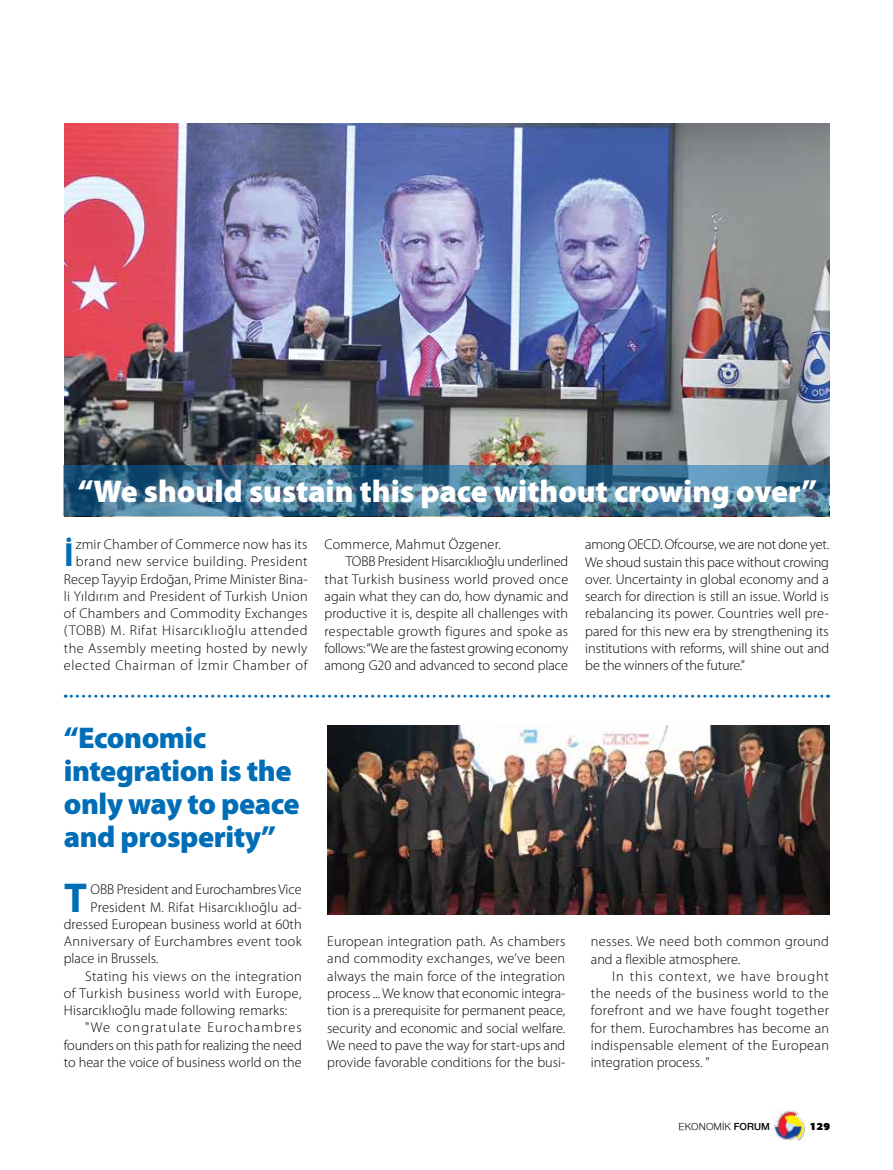
<style>
.page{position:relative;width:893px;height:1170px;background:#fff}
.page>*{position:absolute;margin:0;border:0;box-sizing:border-box;transform-origin:0 0}
.t1{font:700 42px "Myriad Pro";color:#006eb7}
.t2{font:700 33.6px "Myriad Pro";color:#006eb7}
.t3{font:900 31.5px "Myriad Pro";color:#fff}
.t4{font:900 30px/33px "Myriad Pro";letter-spacing:-.015em;color:#006eb7}
.t5{font:300 14.25px/17.2px "Myriad Pro";letter-spacing:.01em;color:#000;text-align:justify}
.t6{font:300 14.25px "Myriad Pro";letter-spacing:-.02em;color:#000}
.t7{font:300 14.25px "Myriad Pro";letter-spacing:-.01em;color:#000}
.t8{font:300 14.25px "Myriad Pro";letter-spacing:.035em;color:#000}
.t9{font:300 14.25px "Myriad Pro";letter-spacing:.075em;color:#000}
.t10{font:10.5px "Nimbus Sans Novus";color:#000}
.t11{font:900 10.5px "PF Agora Sans Pro";color:#000}
.s1{font-weight:600}
</style>
<div class="page">
<img style="left:774px;top:1109px;width:31px;height:31px">
<svg style="left:65px;top:694px;width:763px;height:3px"></svg>
<img style="left:64px;top:123px;width:765px;height:393px">
<img style="left:327px;top:725px;width:502px;height:189px">
<svg style="left:64px;top:465px;width:765px;height:50px;background:#457593"></svg>
<h3 class="t3" style="left:78px;top:473px;width:741px">“We should sustain this pace without crowing over”</h3>
<p class="t5" style="left:64px;top:536px;width:245px;text-align:right">zmir Chamber of Commerce now has its brand new service building. President Recep Tayyip Erdoğan, Prime Minister Bina&shy;li Yıldırım and President of Turkish Union of Chambers and Commodity Exchanges (TOBB) M. Rifat Hisarcıklıoğlu attended the Assembly meeting hosted by newly elected Chairman of İzmir Chamber of</p>
<p class="t5" style="left:325px;top:536px;width:178px">Commerce, Mahmut Özgener.</p>
<h2 class="t2" style="left:64px;top:536px;width:11px">İ</h2>
<p class="t7" style="left:346px;top:554px;width:224px">TOBB President Hisarcıklıoğlu underlined</p>
<p class="t5" style="left:325px;top:570px;width:245px">that Turkish business world proved once</p>
<p class="t5" style="left:325px;top:587px;width:245px">again what they can do, how dynamic and</p>
<p class="t5" style="left:325px;top:605px;width:245px">productive it is, despite all challenges with</p>
<p class="t5" style="left:325px;top:622px;width:245px">respectable growth figures and spoke as</p>
<p class="t6" style="left:325px;top:640px;width:245px">follows: “We are the fastest growing economy</p>
<p class="t5" style="left:325px;top:657px;width:245px">among G20 and advanced to second place</p>
<p class="t5" style="left:585px;top:536px;width:245px">among OECD. Ofcourse, we are not done yet.<br>We shoud sustain this pace without crowing over. Uncertainty in global economy and a search for direction is still an issue. World is rebalancing its power. Countries well pre&shy;pared for this new era by strengthening its institutions with reforms, will shine out and be the winners of the future.”</p>
<h3 class="t4" style="left:64px;top:721px;width:237px">“Economic integration is the only way to peace and prosperity”</h3>
<h1 class="t1" style="left:64px;top:873px;width:24px">T</h1>
<p class="t5" style="left:91px;top:881px;width:213px">OBB President and Eurochambres Vice</p>
<p class="t5" style="left:91px;top:898px;width:213px">President M. Rifat Hisarcıklıoğlu ad-</p>
<p class="t5" style="left:64px;top:915px;width:239px">dressed European business world at 60th</p>
<p class="t5" style="left:64px;top:932px;width:239px">Anniversary of Eurchambres event took</p>
<p class="t5" style="left:64px;top:950px;width:96px">place in Brussels.</p>
<p class="t5" style="left:85px;top:967px;width:218px">Stating his views on the integration</p>
<p class="t8" style="left:64px;top:985px;width:239px">of Turkish business world with Europe,</p>
<p class="t5" style="left:64px;top:1001px;width:225px">Hisarcıklıoğlu made following remarks:</p>
<p class="t9" style="left:85px;top:1019px;width:218px">"We congratulate Eurochambres</p>
<p class="t5" style="left:64px;top:1036px;width:240px">founders on this path for realizing the need</p>
<p class="t5" style="left:64px;top:1053px;width:240px">to hear the voice of business world on the</p>
<p class="t5" style="left:327px;top:932px;width:240px">European integration path. As chambers and commodity exchanges, we’ve been always the main force of the integration process ... We know that economic integra&shy;tion is a prerequisite for permanent peace, security and economic and social welfare.<br>We need to pave the way for start-ups and provide favorable conditions for the busi-</p>
<p class="t5" style="left:591px;top:933px;width:240px">nesses. We need both common ground and a flexible atmosphere.</p>
<p class="t5" style="left:591px;top:967px;width:240px;text-indent:21px">In this context, we have brought the needs of the business world to the forefront and we have fought together for them. Eurochambres has become an indispensable element of the European integration process. "</p>
<p class="t10" style="left:679px;top:1120px;width:93px">EKONOMİK <span class="s1">FORUM</span></p>
<p class="t11" style="left:810px;top:1119px;width:22px">129</p>
</div>
